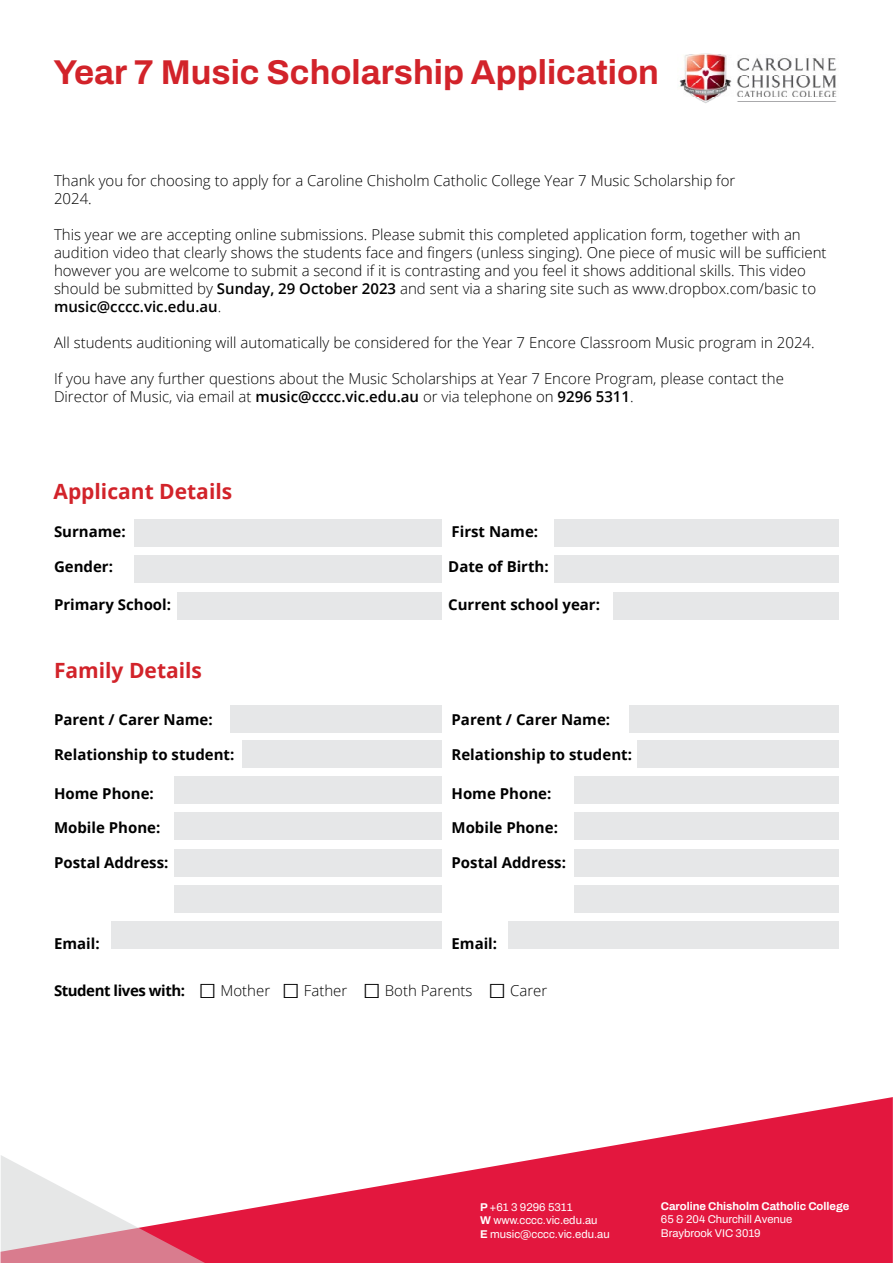
<style>
.page{position:relative;width:893px;height:1263px;background:#fff}
.page>*{position:absolute;margin:0;border:0;box-sizing:border-box;transform-origin:0 0}
.t1{font:700 34.5px "Archivo";color:#d2232a}
.t2{font:700 21px "Open Sans";color:#d2232a}
.t3{font:300 15px/18px "Open Sans";color:#000}
.t4{font:700 15px "Open Sans";color:#000}
.t5{font:11.25px/13.5px "Archivo";color:#fff}
.t6{font:700 11.25px "Archivo";color:#fff}
.s1{font-weight:600}
.s2{font-weight:700}
.s3{font-family:"Arial";font-weight:400;font-size:30px}
</style>
<div class="page">
<div style="left:134px;top:519px;width:307px;height:27px;background:#e6e7e8"></div>
<div style="left:134px;top:555px;width:307px;height:28px;background:#e6e7e8"></div>
<div style="left:177px;top:592px;width:264px;height:28px;background:#e6e7e8"></div>
<div style="left:614px;top:592px;width:225px;height:28px;background:#e6e7e8"></div>
<div style="left:555px;top:519px;width:284px;height:27px;background:#e6e7e8"></div>
<div style="left:555px;top:555px;width:284px;height:28px;background:#e6e7e8"></div>
<div style="left:230px;top:705px;width:211px;height:27px;background:#e6e7e8"></div>
<div style="left:242px;top:740px;width:199px;height:27px;background:#e6e7e8"></div>
<div style="left:629px;top:705px;width:210px;height:27px;background:#e6e7e8"></div>
<div style="left:637px;top:740px;width:202px;height:27px;background:#e6e7e8"></div>
<div style="left:174px;top:776px;width:267px;height:27px;background:#e6e7e8"></div>
<div style="left:174px;top:812px;width:267px;height:28px;background:#e6e7e8"></div>
<div style="left:575px;top:776px;width:264px;height:27px;background:#e6e7e8"></div>
<div style="left:575px;top:812px;width:264px;height:28px;background:#e6e7e8"></div>
<div style="left:174px;top:849px;width:267px;height:27px;background:#e6e7e8"></div>
<div style="left:575px;top:849px;width:264px;height:27px;background:#e6e7e8"></div>
<div style="left:174px;top:885px;width:267px;height:27px;background:#e6e7e8"></div>
<div style="left:575px;top:885px;width:264px;height:27px;background:#e6e7e8"></div>
<div style="left:111px;top:921px;width:330px;height:28px;background:#e6e7e8"></div>
<div style="left:509px;top:921px;width:330px;height:28px;background:#e6e7e8"></div>
<img style="left:679px;top:53px;width:158px;height:50px">
<svg style="left:207px;top:1097px;width:686px;height:166px;fill:#e3173e"></svg>
<svg style="left:1px;top:1155px;width:206px;height:108px"></svg>
<h1 class="t1" style="left:54px;top:47px;width:607px">Year 7 Music Scholarship Application</h1>
<p class="t3" style="left:54px;top:171px;width:683px">Thank you for choosing to apply for a Caroline Chisholm Catholic College Year 7 Music Scholarship for<br>2024.</p>
<p class="t3" style="left:54px;top:225px;width:774px">This year we are accepting online submissions. Please submit this completed application form, together with an audition video that clearly shows the students face and fingers (unless singing). One piece of music will be sufficient however you are welcome to submit a second if it is contrasting and you feel it shows additional skills. This video should be submitted by <span class="s1">Sunday, 29 October 2023</span> and sent via a sharing site such as www.dropbox.com/basic to <span class="s1">music@cccc.vic.edu.au</span>.</p>
<p class="t3" style="left:54px;top:333px;width:762px">All students auditioning will automatically be considered for the Year 7 Encore Classroom Music program in 2024.</p>
<p class="t3" style="left:54px;top:369px;width:731px">If you have any further questions about the Music Scholarships at Year 7 Encore Program, please contact the<br>Director of Music, via email at <span class="s1">music@cccc.vic.edu.au</span> or via telephone on <span class="s1">9296 5311</span>.</p>
<h2 class="t2" style="left:54px;top:477px;width:180px">Applicant Details</h2>
<p class="t4" style="left:54px;top:521px;width:73px">Surname:</p>
<p class="t4" style="left:452px;top:521px;width:88px">First Name:</p>
<p class="t4" style="left:54px;top:555px;width:61px">Gender:</p>
<p class="t4" style="left:448px;top:555px;width:102px">Date of Birth:</p>
<p class="t4" style="left:54px;top:594px;width:119px">Primary School:</p>
<p class="t4" style="left:448px;top:594px;width:153px">Current school year:</p>
<h2 class="t2" style="left:54px;top:655px;width:150px">Family Details</h2>
<p class="t4" style="left:54px;top:709px;width:160px">Parent / Carer Name:</p>
<p class="t4" style="left:452px;top:709px;width:160px">Parent / Carer Name:</p>
<p class="t4" style="left:54px;top:744px;width:182px">Relationship to student:</p>
<p class="t4" style="left:452px;top:744px;width:182px">Relationship to student:</p>
<p class="t4" style="left:54px;top:782px;width:101px">Home Phone:</p>
<p class="t4" style="left:452px;top:782px;width:101px">Home Phone:</p>
<p class="t4" style="left:54px;top:817px;width:108px">Mobile Phone:</p>
<p class="t4" style="left:452px;top:817px;width:108px">Mobile Phone:</p>
<p class="t4" style="left:54px;top:851px;width:116px">Postal Address:</p>
<p class="t4" style="left:452px;top:851px;width:116px">Postal Address:</p>
<p class="t4" style="left:54px;top:933px;width:47px">Email:</p>
<p class="t4" style="left:452px;top:933px;width:47px">Email:</p>
<p class="t3" style="left:54px;top:981px;width:495px"><span class="s2">Student lives with:</span> <span class="s3">□</span> Mother <span class="s3">□</span> Father <span class="s3">□</span> Both Parents <span class="s3">□</span> Carer</p>
<p class="t5" style="left:480px;top:1200px;width:131px"><span class="s2">P</span> +61 3 9296 5311<br><span class="s2">W</span> www.cccc.vic.edu.au<br><span class="s2">E</span> music@cccc.vic.edu.au</p>
<p class="t6" style="left:661px;top:1197px;width:190px">Caroline Chisholm Catholic College</p>
<p class="t5" style="left:661px;top:1213px;width:133px">65 &amp; 204 Churchill Avenue<br>Braybrook VIC 3019</p>
</div>
